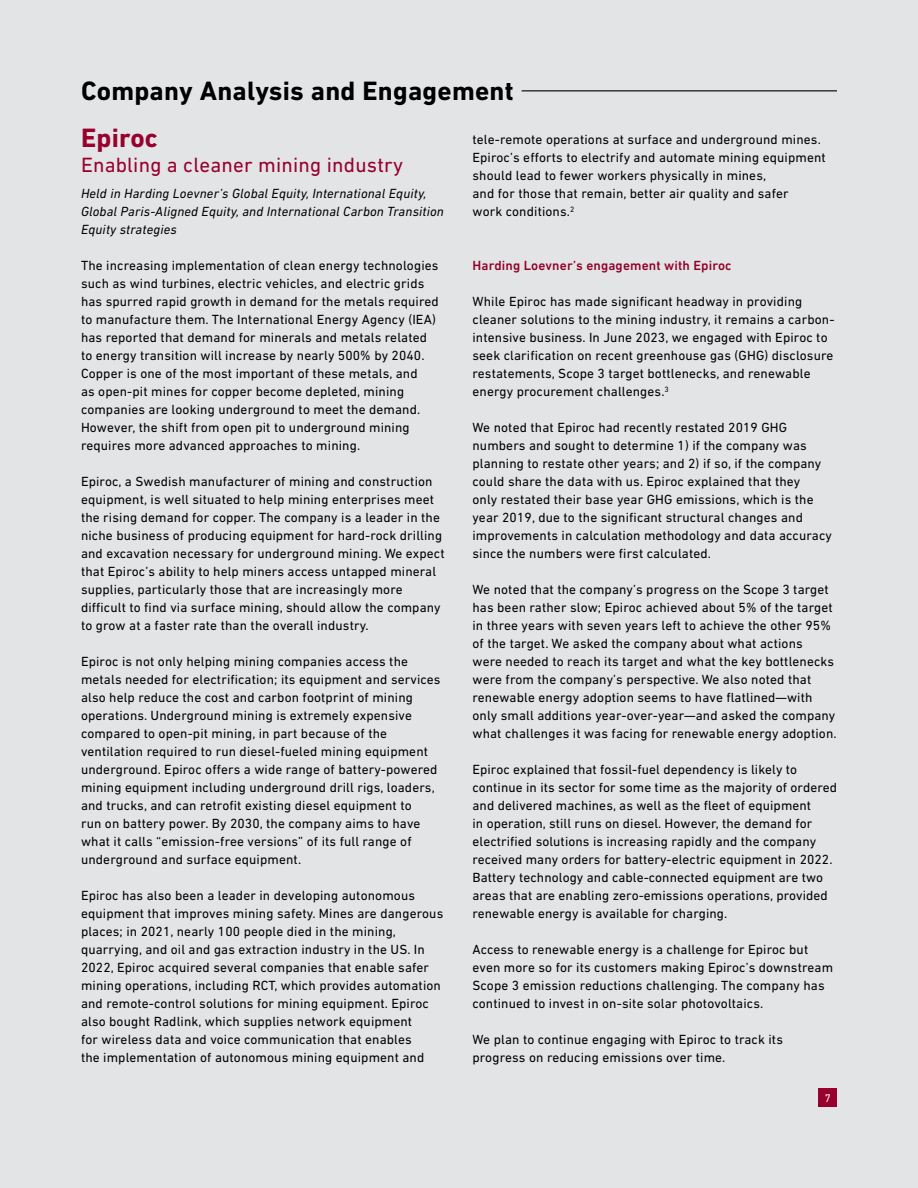
<style>
.page{position:relative;width:918px;height:1188px;background:#e3e4e5}
.page>*{position:absolute;margin:0;border:0;box-sizing:border-box;transform-origin:0 0}
.t1{font:700 27px "DIN Next LT Pro";letter-spacing:.01em;color:#000}
.t2{font:700 27px "DIN Next LT Pro";letter-spacing:.01em;color:#98002e}
.t3{font:21px "DIN Next LT Pro";letter-spacing:.01em;color:#98002e}
.t4{font:13.5px/18px "DIN Next LT Pro";letter-spacing:.01em;color:#000}
.t5{font:italic 13.5px/18px "DIN Next LT Pro";letter-spacing:.01em;color:#000}
.t6{font:500 13.5px "DIN Next LT Pro";letter-spacing:.01em;color:#910028}
.t7{font:11.25px "DIN Next LT Pro";color:#fff}
</style>
<div class="page">
<div style="left:819px;top:1089px;width:18px;height:18px;background:#98002e"></div>
<hr style="left:522px;top:90px;width:315px;height:1px;background:#000">
<h1 class="t1" style="left:81px;top:75px;width:434px">Company Analysis and Engagement</h1>
<p class="t4" style="left:472px;top:130px;width:355px">tele-remote operations at surface and underground mines.<br>Epiroc’s efforts to electrify and automate mining equipment should lead to fewer workers physically in mines,<br>and for those that remain, better air quality and safer<br>work conditions.<sup>2</sup></p>
<h1 class="t2" style="left:81px;top:122px;width:78px">Epiroc</h1>
<h2 class="t3" style="left:81px;top:153px;width:324px">Enabling a cleaner mining industry</h2>
<p class="t5" style="left:81px;top:184px;width:364px">Held in Harding Loevner’s Global Equity, International Equity,<br>Global Paris-Aligned Equity, and International Carbon Transition<br>Equity strategies</p>
<p class="t4" style="left:81px;top:256px;width:359px">The increasing implementation of clean energy technologies such as wind turbines, electric vehicles, and electric grids has spurred rapid growth in demand for the metals required to manufacture them. The International Energy Agency (IEA) has reported that demand for minerals and metals related to energy transition will increase by nearly 500% by 2040.<br>Copper is one of the most important of these metals, and<br>as open-pit mines for copper become depleted, mining companies are looking underground to meet the demand.<br>However, the shift from open pit to underground mining requires more advanced approaches to mining.</p>
<p class="t4" style="left:81px;top:472px;width:365px">Epiroc, a Swedish manufacturer of mining and construction equipment, is well situated to help mining enterprises meet the rising demand for copper. The company is a leader in the niche business of producing equipment for hard-rock drilling and excavation necessary for underground mining. We expect that Epiroc’s ability to help miners access untapped mineral supplies, particularly those that are increasingly more difficult to find via surface mining, should allow the company to grow at a faster rate than the overall industry.</p>
<p class="t4" style="left:81px;top:652px;width:361px">Epiroc is not only helping mining companies access the metals needed for electrification; its equipment and services also help reduce the cost and carbon footprint of mining operations. Underground mining is extremely expensive compared to open-pit mining, in part because of the ventilation required to run diesel-fueled mining equipment underground. Epiroc offers a wide range of battery-powered mining equipment including underground drill rigs, loaders, and trucks, and can retrofit existing diesel equipment to<br>run on battery power. By 2030, the company aims to have what it calls “emission-free versions” of its full range of underground and surface equipment.</p>
<p class="t4" style="left:81px;top:886px;width:364px">Epiroc has also been a leader in developing autonomous equipment that improves mining safety. Mines are dangerous places; in 2021, nearly 100 people died in the mining, quarrying, and oil and gas extraction industry in the US. In 2022, Epiroc acquired several companies that enable safer mining operations, including RCT, which provides automation and remote-control solutions for mining equipment. Epiroc also bought Radlink, which supplies network equipment<br>for wireless data and voice communication that enables<br>the implementation of autonomous mining equipment and</p>
<p class="t6" style="left:472px;top:258px;width:261px">Harding Loevner’s engagement with Epiroc</p>
<p class="t4" style="left:472px;top:292px;width:364px">While Epiroc has made significant headway in providing cleaner solutions to the mining industry, it remains a carbon&shy;intensive business. In June 2023, we engaged with Epiroc to seek clarification on recent greenhouse gas (GHG) disclosure restatements, Scope 3 target bottlenecks, and renewable energy procurement challenges.<sup>3</sup></p>
<p class="t4" style="left:472px;top:418px;width:361px">We noted that Epiroc had recently restated 2019 GHG numbers and sought to determine 1) if the company was planning to restate other years; and 2) if so, if the company could share the data with us. Epiroc explained that they<br>only restated their base year GHG emissions, which is the year 2019, due to the significant structural changes and improvements in calculation methodology and data accuracy since the numbers were first calculated.</p>
<p class="t4" style="left:472px;top:580px;width:366px">We noted that the company’s progress on the Scope 3 target has been rather slow; Epiroc achieved about 5% of the target in three years with seven years left to achieve the other 95% of the target. We asked the company about what actions<br>were needed to reach its target and what the key bottlenecks were from the company’s perspective. We also noted that renewable energy adoption seems to have flatlined—with only small additions year-over-year—and asked the company what challenges it was facing for renewable energy adoption.</p>
<p class="t4" style="left:472px;top:760px;width:366px">Epiroc explained that fossil-fuel dependency is likely to continue in its sector for some time as the majority of ordered and delivered machines, as well as the fleet of equipment<br>in operation, still runs on diesel. However, the demand for electrified solutions is increasing rapidly and the company received many orders for battery-electric equipment in 2022.<br>Battery technology and cable-connected equipment are two areas that are enabling zero-emissions operations, provided renewable energy is available for charging.</p>
<p class="t4" style="left:472px;top:940px;width:362px">Access to renewable energy is a challenge for Epiroc but even more so for its customers making Epiroc’s downstream Scope 3 emission reductions challenging. The company has continued to invest in on-site solar photovoltaics.</p>
<p class="t4" style="left:472px;top:1030px;width:312px">We plan to continue engaging with Epiroc to track its progress on reducing emissions over time.</p>
<p class="t7" style="left:825px;top:1092px;width:8px">7</p>
</div>
